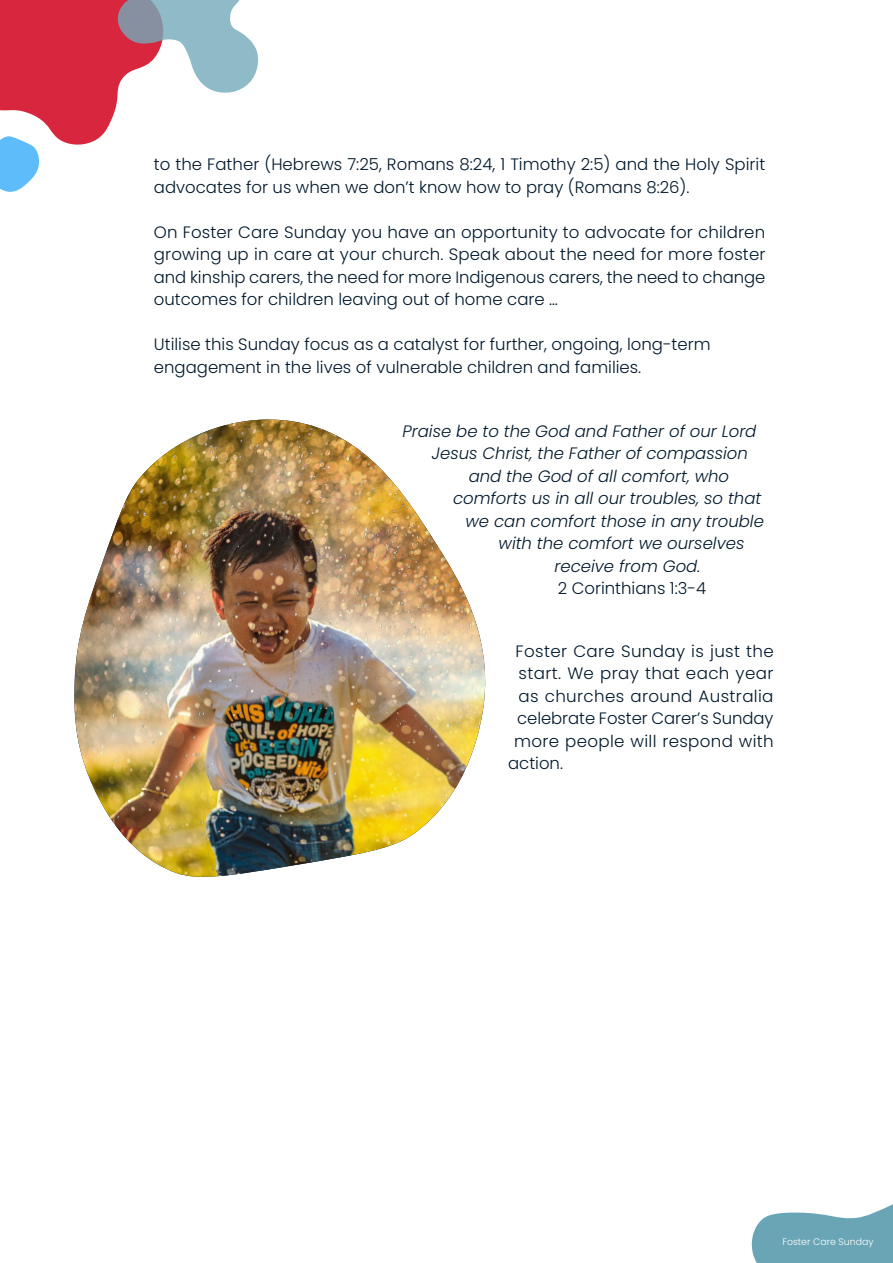
<style>
.page{position:relative;width:893px;height:1263px;background:#fff}
.page>*{position:absolute;margin:0;border:0;box-sizing:border-box;transform-origin:0 0}
.t1{font:300 16.5px/22.5px "Poppins";color:#02182b}
.t2{font:italic 300 16.5px "Poppins";color:#02182b}
.t3{font:300 16.5px "Poppins";letter-spacing:.02em;color:#02182b}
.t4{font:300 16.5px "Poppins";letter-spacing:.025em;color:#02182b}
.t5{font:300 9.45px "Poppins";color:#fff}
</style>
<div class="page">
<svg style="left:0;top:0;width:259px;height:192px"></svg>
<svg style="left:751px;top:1204px;width:142px;height:59px"></svg>
<img style="left:74px;top:419px;width:412px;height:458px">
<p class="t1" style="left:154px;top:153px;width:613px">to the Father (Hebrews 7:25, Romans 8:24, 1 Timothy 2:5) and the Holy Spirit advocates for us when we don’t know how to pray (Romans 8:26).</p>
<p class="t1" style="left:154px;top:221px;width:613px;text-align:justify">On Foster Care Sunday you have an opportunity to advocate for children growing up in care at your church. Speak about the need for more foster and kinship carers, the need for more Indigenous carers, the need to change outcomes for children leaving out of home care …</p>
<p class="t1" style="left:154px;top:333px;width:558px">Utilise this Sunday focus as a catalyst for further, ongoing, long-term engagement in the lives of vulnerable children and families.</p>
<p class="t2" style="left:402px;top:421px;width:355px">Praise be to the God and Father of our Lord</p>
<p class="t2" style="left:432px;top:444px;width:318px">Jesus Christ, the Father of compassion</p>
<p class="t2" style="left:469px;top:466px;width:262px">and the God of all comfort, who</p>
<p class="t2" style="left:453px;top:489px;width:310px">comforts us in all our troubles, so that</p>
<p class="t2" style="left:465px;top:511px;width:300px">we can comfort those in any trouble</p>
<p class="t2" style="left:499px;top:534px;width:247px">with the comfort we ourselves</p>
<p class="t2" style="left:555px;top:556px;width:147px">receive from God.</p>
<p class="t1" style="left:558px;top:577px;width:150px">2 Corinthians 1:3-4</p>
<p class="t4" style="left:516px;top:641px;width:260px">Foster Care Sunday is just the</p>
<p class="t4" style="left:519px;top:664px;width:256px">start. We pray that each year</p>
<p class="t3" style="left:519px;top:686px;width:256px">as churches around Australia</p>
<p class="t1" style="left:517px;top:707px;width:258px">celebrate Foster Carer’s Sunday</p>
<p class="t3" style="left:514px;top:731px;width:261px">more people will respond with</p>
<p class="t1" style="left:508px;top:752px;width:56px">action.</p>
<p class="t5" style="left:782px;top:1236px;width:93px">Foster Care Sunday</p>
</div>
